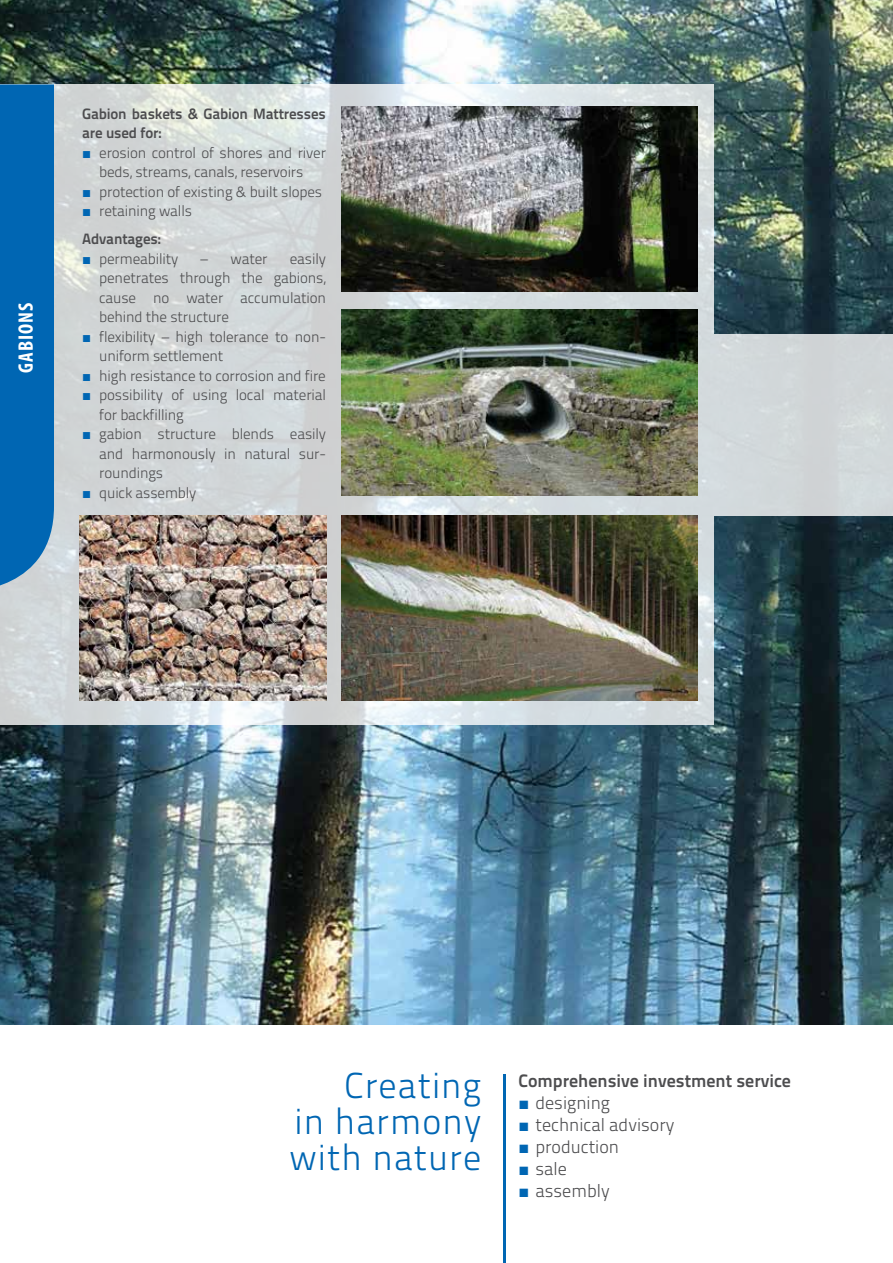
<style>
.page{position:relative;width:893px;height:1263px;background:#fff}
.page>*{position:absolute;margin:0;border:0;box-sizing:border-box;transform-origin:0 0}
.t1{font:300 36px/36px "Titillium Text 22 L";letter-spacing:.03em;color:#0066b3;text-align:justify}
.t2{font:700 condensed 21px "Myriad Pro";letter-spacing:.05em;color:#fff}
.t3{font:300 18px "Titillium Text 22 L";color:#4d4d4f}
.t4{font:700 18px "Titillium Text 22 L";color:#4d4d4f}
.t5{font:300 15px/19.5px "Titillium Text 22 L";letter-spacing:-.01em;color:#4d4d4f}
.t6{font:700 15px/19.5px "Titillium Text 22 L";letter-spacing:-.01em;color:#4d4d4f}
.s1{font-family:"Arial";font-weight:700;color:#0066b3}
.s2{font-weight:700}
</style>
<div class="page">
<img style="left:0;top:0;width:893px;height:1024px">
<div style="left:714px;top:334px;width:179px;height:181px;background:#d2d8da"></div>
<svg style="left:0;top:84px;width:714px;height:641px;background:#d4d9da"></svg>
<img style="left:342px;top:106px;width:356px;height:186px">
<img style="left:342px;top:310px;width:356px;height:185px">
<img style="left:342px;top:515px;width:356px;height:186px">
<img style="left:80px;top:515px;width:246px;height:186px">
<hr style="left:503px;top:1074px;width:2px;height:189px;background:#0066b3">
<div style="left:0;top:84px;width:54px;height:507px;background:#0066b3"></div>
<h2 class="t2" style="left:13px;top:373px;width:72px;rotate:-90deg">GABIONS</h2>
<p class="t6" style="left:82px;top:103px;width:245px">Gabion baskets &amp; Gabion Mattresses are used for:</p>
<p class="t5" style="left:82px;top:142px;width:245px;text-align:center"><span class="s1">■</span> erosion control of shores and river beds, streams, canals, reservoirs</p>
<p class="t5" style="left:82px;top:181px;width:241px"><span class="s1">■</span> protection of existing &amp; built slopes</p>
<p class="t5" style="left:82px;top:196px;width:111px;line-height:28px"><span class="s1">■</span> retaining walls<br><span class="s2">Advantages:</span></p>
<p class="t5" style="left:82px;top:248px;width:98px"><span class="s1">■</span> permeability</p>
<p class="t5" style="left:201px;top:248px;width:68px">– water</p>
<p class="t5" style="left:99px;top:248px;width:228px;text-align:justify;text-indent:191px">easily penetrates through the gabions, cause no water accumulation behind the structure</p>
<p class="t5" style="left:99px;top:326px;width:228px;text-indent:-17px"><span class="s1">■</span> flexibility – high tolerance to non&shy;uniform settlement</p>
<p class="t5" style="left:82px;top:365px;width:245px"><span class="s1">■</span> high resistance to corrosion and fire</p>
<p class="t5" style="left:99px;top:384px;width:228px;text-indent:-17px"><span class="s1">■</span> possibility of using local material for backfilling</p>
<p class="t5" style="left:99px;top:423px;width:228px;text-align:justify;text-indent:-17px"><span class="s1">■</span> gabion structure blends easily and harmonously in natural sur&shy;roundings</p>
<p class="t5" style="left:82px;top:482px;width:116px"><span class="s1">■</span> quick assembly</p>
<h1 class="t1" style="left:290px;top:1066px;width:193px;text-indent:55px">Creating in harmony with nature</h1>
<p class="t4" style="left:518px;top:1067px;width:274px">Comprehensive investment service</p>
<p class="t3" style="left:518px;top:1089px;width:93px"><span class="s1">■</span> designing</p>
<p class="t3" style="left:518px;top:1111px;width:157px"><span class="s1">■</span> technical advisory</p>
<p class="t3" style="left:518px;top:1133px;width:102px"><span class="s1">■</span> production</p>
<p class="t3" style="left:518px;top:1155px;width:50px"><span class="s1">■</span> sale</p>
<p class="t3" style="left:518px;top:1177px;width:93px"><span class="s1">■</span> assembly</p>
</div>
